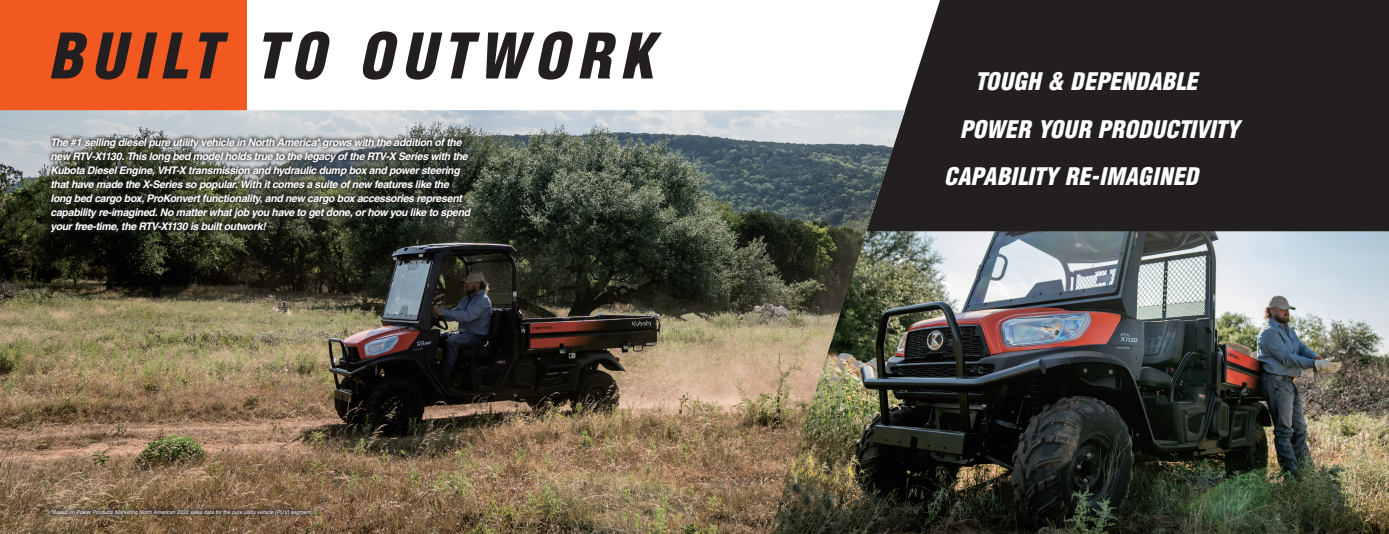
<style>
.page{position:relative;width:1389px;height:534px;background:#fff}
.page>*{position:absolute;margin:0;border:0;box-sizing:border-box;transform-origin:0 0}
.t1{font:italic 900 condensed 61.25px "Helvetica";letter-spacing:.14em;color:#231f20}
.t2{font:italic 900 condensed 23.62px "Helvetica";letter-spacing:.01em;color:#fff}
.ノーマル{font:italic 700 10.5px/14px "Helvetica";letter-spacing:-.03em;color:#fff}
.ノーマル-2{font:italic 5.25px "Helvetica";color:#fff}
</style>
<div class="page">
<img style="left:905px;top:231px;width:484px;height:302px">
<div style="left:905px;top:0;width:484px;height:231px;background:#231f20"></div>
<div style="left:0;top:0;width:247px;height:110px;background:#f15921"></div>
<img style="left:0;top:110px;width:905px;height:423px">
<div style="left:46px;top:133px;width:430px;height:104px;background:#231f20;opacity:.75"></div>
<div style="left:46px;top:504px;width:270px;height:15px;background:#231f20;opacity:.75"></div>
<p class="t1" style="left:48px;top:17px;width:607px">BUILT TO OUTWORK</p>
<p class="ノーマル" style="left:50px;top:135px;width:421px">The #1 selling diesel pure utility vehicle in North America* grows with the addition of the new RTV-X1130. This long bed model holds true to the legacy of the RTV-X Series with the Kubota Diesel Engine, VHT-X transmission and hydraulic dump box and power steering that have made the X-Series so popular. With it comes a suite of new features like the long bed cargo box, ProKonvert functionality, and new cargo box accessories represent capability re-imagined. No matter what job you have to get done, or how you like to spend your free-time, the RTV-X1130 is built outwork!</p>
<p class="ノーマル-2" style="left:50px;top:508px;width:263px">*Based on Power Products Marketing North American 2022 sales data for the pure utility vehicle (PUV) segment.</p>
<p class="t2" style="left:975px;top:67px;width:224px">TOUGH &amp; DEPENDABLE</p>
<p class="t2" style="left:960px;top:114px;width:281px">POWER YOUR PRODUCTIVITY</p>
<p class="t2" style="left:944px;top:161px;width:255px">CAPABILITY RE-IMAGINED</p>
</div>
